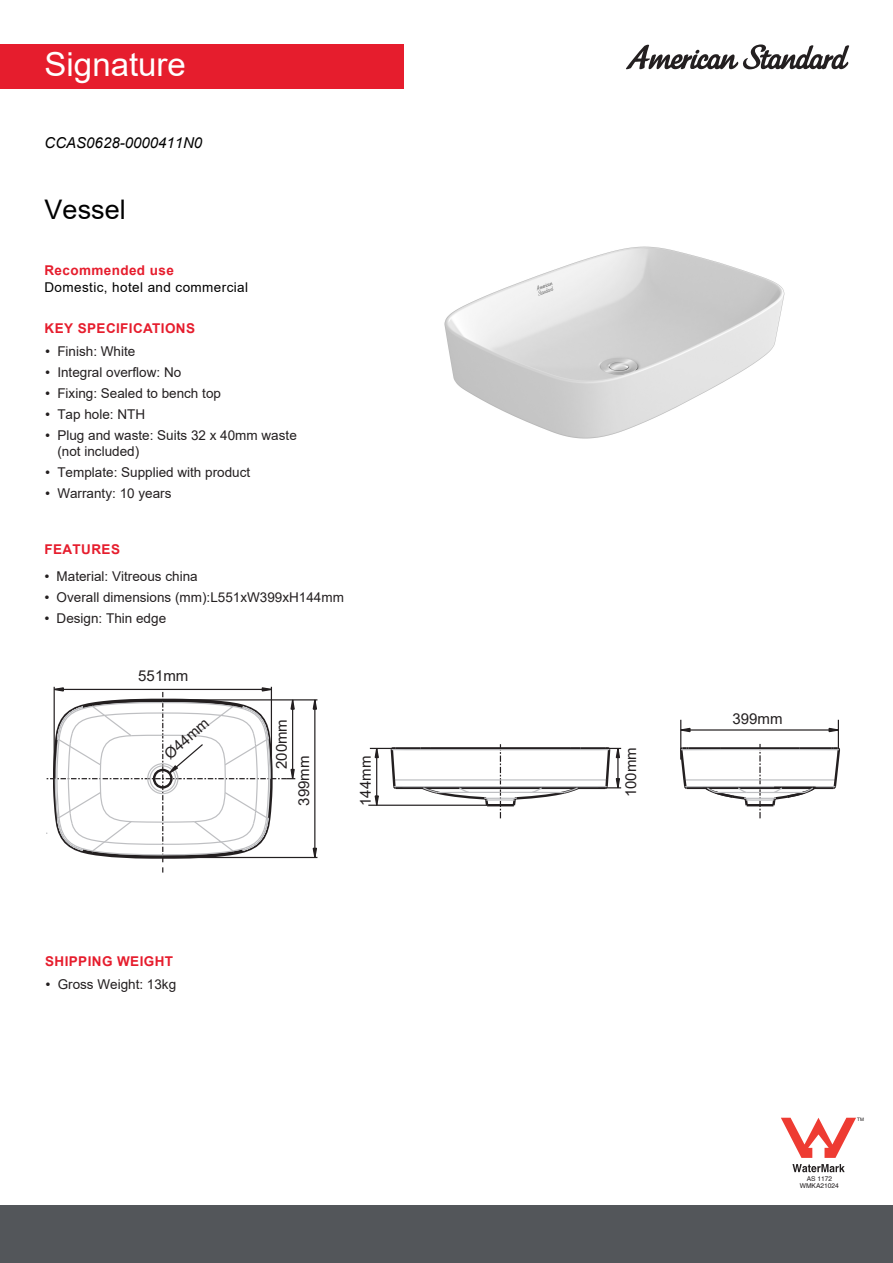
<style>
.page{position:relative;width:893px;height:1263px;background:#fff}
.page>*{position:absolute;margin:0;border:0;box-sizing:border-box;transform-origin:0 0}
.SectionHeader{font:33px "Arial";color:#fff}
.SectionHeader-2{font:27px "Arial";color:#000001}
.t1{font:15px "Arial";color:#231f20}
.SectionHeader-3{font:italic 15px "Arial";color:#000}
.t2{font:13.5px "Arial";color:#231f20}
.t3{font:13.5px/16.2px "Arial";color:#231f20}
.SectionHeader-4{font:13.5px/16.2px "Arial";letter-spacing:.03em;color:#000}
.SectionHeader-5{font:700 13.5px "Arial";letter-spacing:.03em;color:#e61d2d}
.t4{font:6.6px "Helvetica";color:#231f20}
.t5{font:4.65px "Helvetica";color:#231f20}
.s1{font-weight:700;color:#e61d2d}
.s2{font-family:"Gotham"}
.s3{font-style:inherit}
</style>
<div class="page">
<svg style="left:626px;top:44px;width:223px;height:25px"></svg>
<div style="left:0;top:1205px;width:893px;height:58px;background:#53565a"></div>
<div style="left:0;top:45px;width:403px;height:44px;background:#e61d2d"></div>
<svg style="left:781px;top:1118px;width:75px;height:40px"></svg>
<svg style="left:792px;top:1164px;width:53px;height:8px"></svg>
<img style="left:449px;top:246px;width:336px;height:193px">
<svg style="left:449px;top:744px;width:172px;height:74px"></svg>
<svg style="left:828px;top:727px;width:10px;height:6px"></svg>
<svg style="left:681px;top:727px;width:10px;height:6px"></svg>
<hr style="left:680px;top:720px;width:1px;height:40px;background:#231f20">
<hr style="left:838px;top:720px;width:1px;height:40px;background:#231f20">
<hr style="left:681px;top:729px;width:157px;height:2px;background:#231f20">
<svg style="left:680px;top:744px;width:160px;height:74px"></svg>
<svg style="left:312px;top:852px;width:6px;height:7px"></svg>
<hr style="left:163px;top:857px;width:154px;height:1px;background:#231f20">
<hr style="left:314px;top:700px;width:1px;height:157px;background:#231f20">
<svg style="left:241px;top:44px;width:208px;height:808px"></svg>
<svg style="left:46px;top:507px;width:250px;height:366px"></svg>
<p class="SectionHeader" style="left:45px;top:42px;width:143px">Signature</p>
<p class="SectionHeader-3" style="left:45px;top:133px;width:159px">CCAS0628-0000411N0</p>
<p class="SectionHeader-2" style="left:45px;top:191px;width:83px">Vessel</p>
<p class="SectionHeader-4" style="left:44px;top:262px;width:205px"><span class="s1">Recommended use<br></span>Domestic, hotel and commercial</p>
<p class="SectionHeader-5" style="left:45px;top:319px;width:152px">KEY SPECIFICATIONS</p>
<p class="t2" style="left:45px;top:342px;width:92px"><span class="s2">•</span> Finish: White</p>
<p class="t2" style="left:45px;top:363px;width:138px"><span class="s2">•</span> Integral overflow: <span class="s3">No</span></p>
<p class="t3" style="left:45px;top:385px;width:178px"><span class="s2">•</span> <span class="s3">Fixing:</span> Sealed to bench top</p>
<p class="t2" style="left:45px;top:405px;width:102px"><span class="s2">•</span> Tap hole: <span class="s3">N</span>TH</p>
<p class="t3" style="left:57px;top:427px;width:241px;text-indent:-13px"><span class="s2">•</span> <span class="s3">Plug and waste:</span> Suits 32 x 40mm waste (not included)</p>
<p class="t2" style="left:45px;top:463px;width:207px"><span class="s2">•</span> Template: Supplied with product</p>
<p class="t2" style="left:45px;top:484px;width:128px"><span class="s2">•</span> Warranty: 10 years</p>
<p class="SectionHeader-5" style="left:44px;top:540px;width:77px">FEATURES</p>
<p class="t3" style="left:44px;top:568px;width:155px"><span class="s2">•</span> <span class="s3">Material:</span> Vitreous china</p>
<p class="t2" style="left:44px;top:588px;width:302px"><span class="s2">•</span> Overall dimensions (mm):L<span class="s3">551</span>xW<span class="s3">399</span>xH<span class="s3">144mm</span></p>
<p class="t3" style="left:44px;top:610px;width:124px"><span class="s2">•</span> Design: Thin edge</p>
<p class="t1" style="left:138px;top:666px;width:52px">551mm</p>
<p class="t1" style="left:160px;top:748px;width:55px;rotate:-41deg">Ø44mm</p>
<p class="t1" style="left:271px;top:769px;width:52px;rotate:-90deg">200mm</p>
<p class="t1" style="left:293px;top:806px;width:52px;rotate:-90deg">399mm</p>
<p class="t1" style="left:355px;top:806px;width:52px;rotate:-90deg">144mm</p>
<p class="t1" style="left:621px;top:797px;width:52px;rotate:-90deg">100mm</p>
<p class="SectionHeader-5" style="left:45px;top:952px;width:129px">SHIPPING WEIGHT</p>
<p class="t2" style="left:45px;top:975px;width:133px"><span class="s2">•</span> Gross Weight: <span class="s3">13</span>kg</p>
<p class="t1" style="left:732px;top:709px;width:52px">399mm</p>
<p class="t5" style="left:857px;top:1117px;width:8px">TM</p>
<p class="t4" style="left:807px;top:1174px;width:27px">AS 1172</p>
<p class="t4" style="left:800px;top:1181px;width:41px">WMKA21024</p>
</div>
